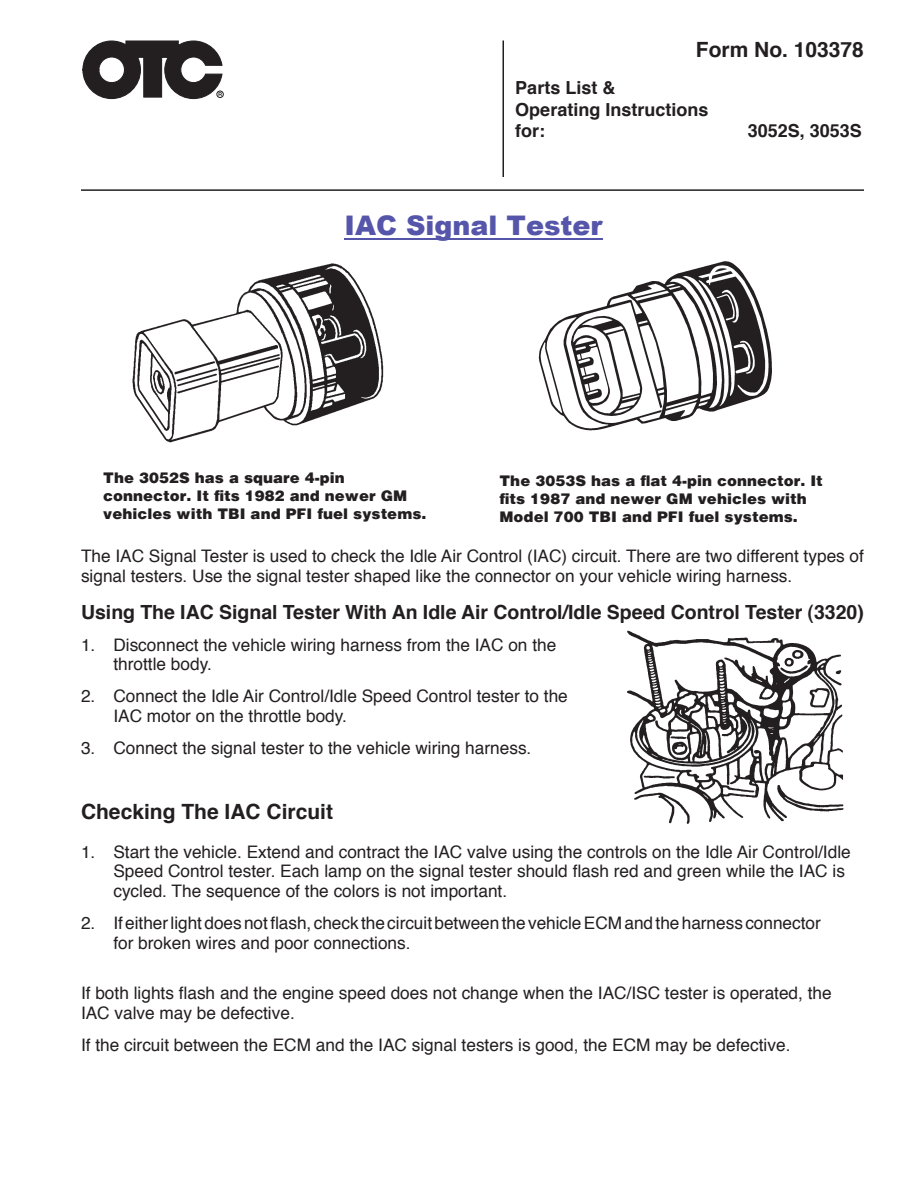
<style>
.page{position:relative;width:918px;height:1188px;background:#fff}
.page>*{position:absolute;margin:0;border:0;box-sizing:border-box;transform-origin:0 0}
.t1{font:900 27px "Arial";color:#55a}
.Subhead_1{font:700 21px "Helvetica";color:#231f20}
.Body_text{font:700 19.5px "Helvetica";color:#231f20}
.t2{font:700 18px "Helvetica";color:#231f20}
.Body_text-2{font:17.25px/19.8px "Helvetica";color:#231f20}
.t3{font:900 15px/18px "Helvetica";color:#231f20}
</style>
<div class="page">
<hr style="left:345px;top:238px;width:258px;height:1px;background:#55a">
<img style="left:132px;top:263px;width:252px;height:180px">
<img style="left:538px;top:261px;width:234px;height:170px">
<img style="left:627px;top:630px;width:217px;height:194px">
<hr style="left:502px;top:40px;width:2px;height:137px;background:#231f20">
<hr style="left:81px;top:189px;width:783px;height:2px;background:#231f20">
<svg style="left:82px;top:40px;width:141px;height:60px"></svg>
<p class="Subhead_1" style="left:696px;top:33px;width:170px">Form No. 103378</p>
<p class="t2" style="left:515px;top:73px;width:102px">Parts List &amp;</p>
<p class="t2" style="left:515px;top:95px;width:195px">Operating Instructions</p>
<p class="t2" style="left:515px;top:116px;width:31px">for:</p>
<p class="t2" style="left:748px;top:116px;width:116px">3052S, 3053S</p>
<p class="t1" style="left:345px;top:206px;width:259px">IAC Signal Tester</p>
<p class="t3" style="left:103px;top:469px;width:325px">The 3052S has a square 4-pin connector. It fits 1982 and newer GM vehicles with TBI and PFI fuel systems.</p>
<p class="Body_text-2" style="left:81px;top:547px;width:784px">The IAC Signal Tester is used to check the Idle Air Control (IAC) circuit. There are two different types of signal testers. Use the signal tester shaped like the connector on your vehicle wiring harness.</p>
<p class="Body_text" style="left:81px;top:596px;width:784px">Using The IAC Signal Tester With An Idle Air Control/Idle Speed Control Tester (3320)</p>
<p class="Body_text-2" style="left:113px;top:635px;width:444px;text-indent:-32px">1. Disconnect the vehicle wiring harness from the IAC on the throttle body.</p>
<p class="Body_text-2" style="left:113px;top:687px;width:456px;text-indent:-32px">2. Connect the Idle Air Control/Idle Speed Control tester to the<br>IAC motor on the throttle body.</p>
<p class="Body_text-2" style="left:81px;top:739px;width:452px">3. Connect the signal tester to the vehicle wiring harness.</p>
<p class="t3" style="left:500px;top:472px;width:325px">The 3053S has a flat 4-pin connector. It fits 1987 and newer GM vehicles with<br>Model 700 TBI and PFI fuel systems.</p>
<p class="Subhead_1" style="left:81px;top:795px;width:254px">Checking The IAC Circuit</p>
<p class="Body_text-2" style="left:113px;top:842px;width:739px;text-indent:-32px">1. Start the vehicle. Extend and contract the IAC valve using the controls on the Idle Air Control/Idle<br>Speed Control tester. Each lamp on the signal tester should flash red and green while the IAC is cycled. The sequence of the colors is not important.</p>
<p class="Body_text-2" style="left:113px;top:914px;width:709px;text-indent:-32px">2. Ifeitherlightdoesnot flash, check thecircuitbetweenthevehicleECMandtheharness connector for broken wires and poor connections.</p>
<p class="Body_text-2" style="left:81px;top:984px;width:752px">If both lights flash and the engine speed does not change when the IAC/ISC tester is operated, the<br>IAC valve may be defective.</p>
<p class="Body_text-2" style="left:81px;top:1036px;width:711px">If the circuit between the ECM and the IAC signal testers is good, the ECM may be defective.</p>
</div>
